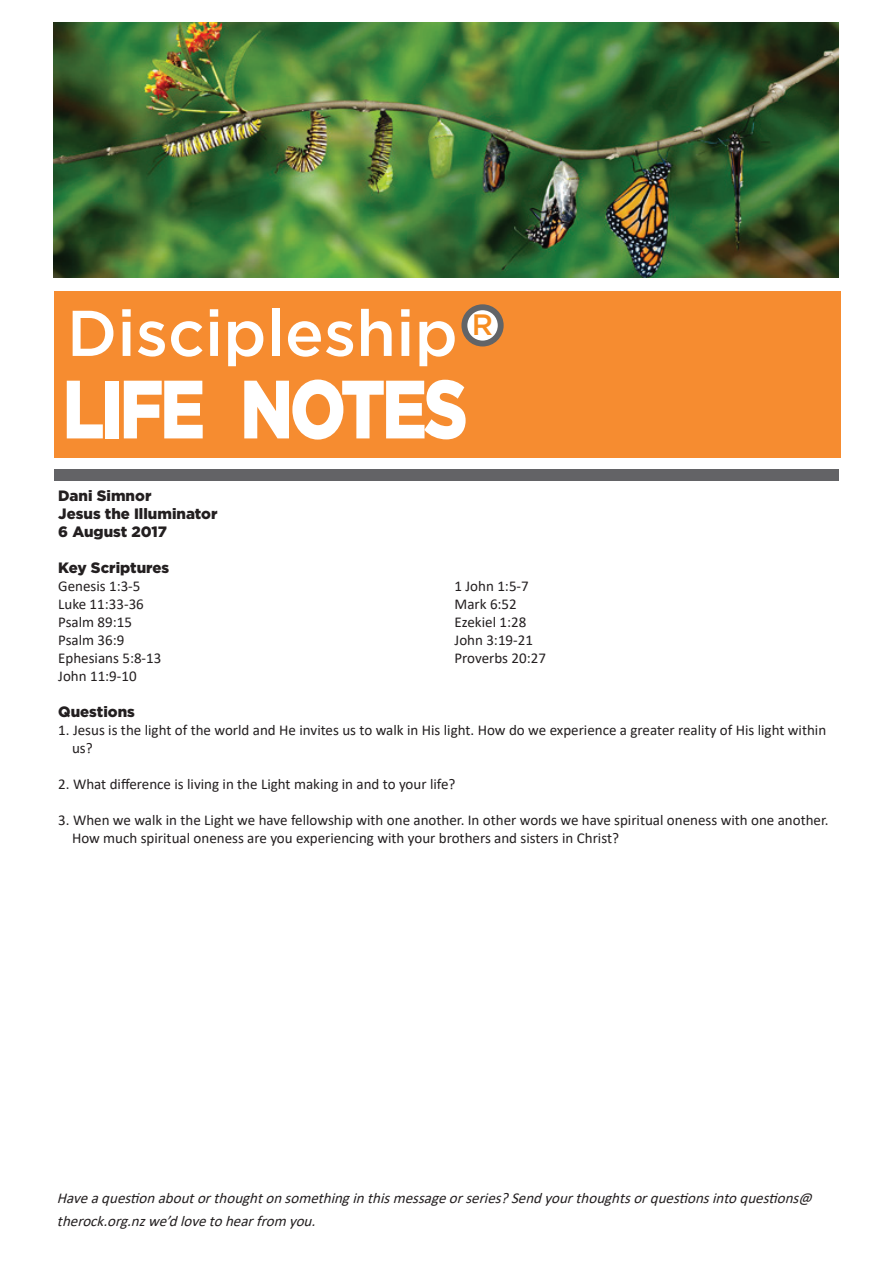
<style>
.page{position:relative;width:893px;height:1263px;background:#fff}
.page>*{position:absolute;margin:0;border:0;box-sizing:border-box;transform-origin:0 0}
.t1{font:900 82.5px "Gotham";letter-spacing:-.05em;color:#fff;scale:.82 1}
.t2{font:500 64.5px "Gotham";color:#fff}
.t3{font:15px/18px "Calibri";color:#231f20}
.t4{font:italic 15px/22.5px "Calibri";color:#231f20}
.t5{font:900 15px/18px "Gotham";color:#231f20}
</style>
<div class="page">
<div style="left:54px;top:291px;width:786px;height:167px;background:#f68c30"></div>
<svg style="left:464px;top:307px;width:37px;height:37px"></svg>
<div style="left:461px;top:304px;width:43px;height:42px;border:6px solid #626467;border-radius:50%"></div>
<div style="left:54px;top:469px;width:785px;height:11px;background:#636366"></div>
<img style="left:53px;top:22px;width:785px;height:255px">
<h2 class="t2" style="left:67px;top:296px;width:428px">Discipleship <sup>R</sup></h2>
<h1 class="t1" style="left:63px;top:361px;width:496px">LIFE NOTES</h1>
<p class="t5" style="left:58px;top:487px;width:161px">Dani Simnor<br>Jesus the Illuminator<br>6 August 2017</p>
<p class="t5" style="left:58px;top:559px;width:112px">Key Scriptures</p>
<p class="t3" style="left:58px;top:577px;width:84px">Genesis 1:3-5</p>
<p class="t3" style="left:455px;top:577px;width:76px">1 John 1:5-7</p>
<p class="t3" style="left:58px;top:595px;width:87px">Luke 11:33-36</p>
<p class="t3" style="left:455px;top:595px;width:64px">Mark 6:52</p>
<p class="t3" style="left:58px;top:613px;width:75px">Psalm 89:15</p>
<p class="t3" style="left:455px;top:613px;width:73px">Ezekiel 1:28</p>
<p class="t3" style="left:58px;top:631px;width:68px">Psalm 36:9</p>
<p class="t3" style="left:455px;top:631px;width:80px">John 3:19-21</p>
<p class="t3" style="left:58px;top:649px;width:105px">Ephesians 5:8-13</p>
<p class="t3" style="left:455px;top:649px;width:93px">Proverbs 20:27</p>
<p class="t3" style="left:58px;top:667px;width:80px">John 11:9-10</p>
<p class="t5" style="left:58px;top:703px;width:78px">Questions</p>
<p class="t3" style="left:72px;top:721px;width:756px;text-indent:-14px">1. Jesus is the light of the world and He invites us to walk in His light. How do we experience a greater reality of His light within us?</p>
<p class="t3" style="left:58px;top:775px;width:399px">2. What difference is living in the Light making in and to your life?</p>
<p class="t3" style="left:72px;top:811px;width:758px;text-indent:-14px">3. When we walk in the Light we have fellowship with one another. In other words we have spiritual oneness with one another.<br>How much spiritual oneness are you experiencing with your brothers and sisters in Christ?</p>
<p class="t4" style="left:57px;top:1187px;width:761px">Haveaquestionaboutorthoughtonsomethinginthismessageorseries?Sendyourthoughtsorquestionsintoquestions@ therock.org.nzwe’dlovetohearfrom you.</p>
</div>
